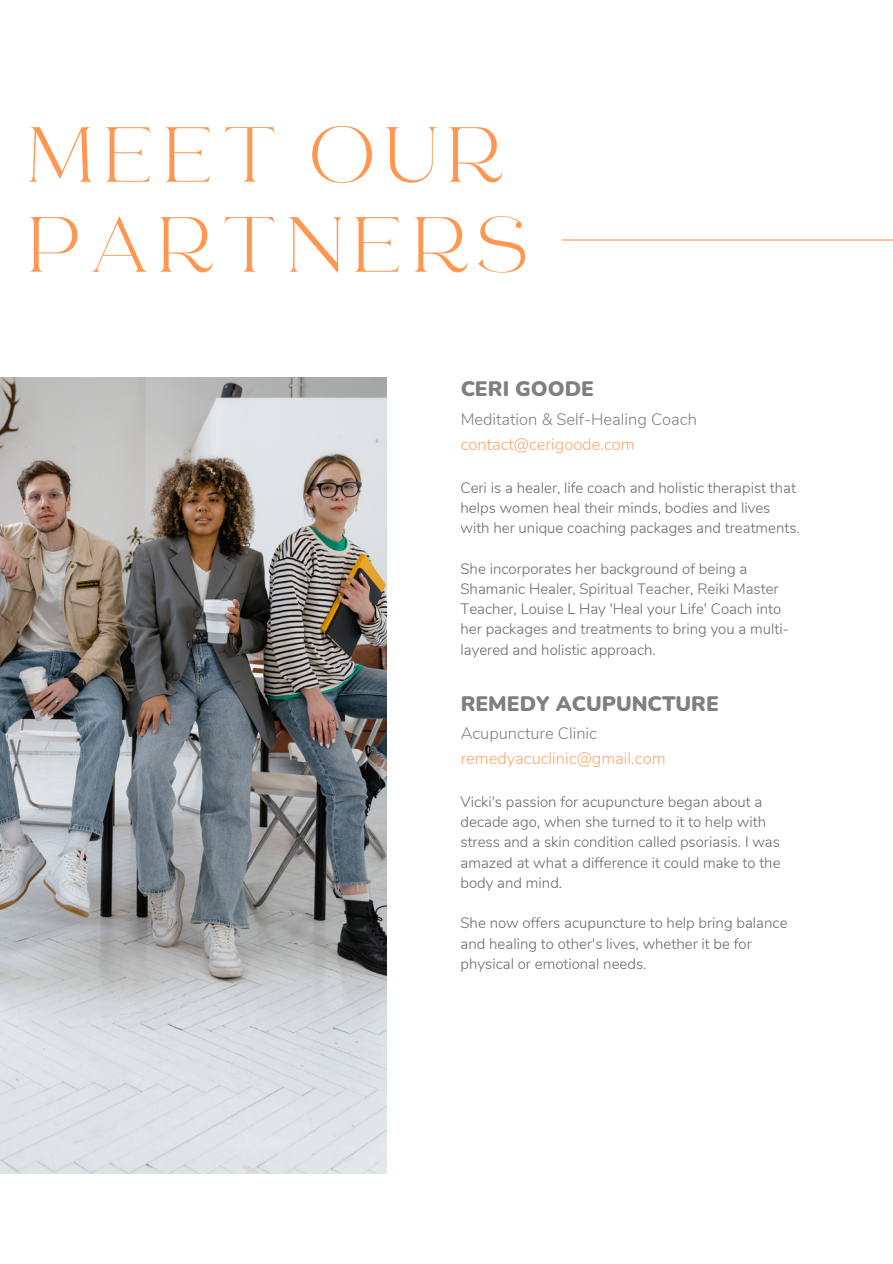
<style>
.page{position:relative;width:893px;height:1264px;background:#fff}
.page>*{position:absolute;margin:0;border:0;box-sizing:border-box;transform-origin:0 0}
.t1{font:77.55px/89.8px "RTL Ansam Ansam";letter-spacing:.07em;color:#ff9750}
.t2{font:900 21px "Nunito";color:#696969}
.t3{font:300 16.5px "Nunito";color:#ff9750}
.t4{font:300 16.5px "Nunito";color:#696969}
.t5{font:300 15px/20.2px "Nunito";color:#696969}
</style>
<div class="page">
<hr style="left:562px;top:239px;width:330px;height:1px;background:#ff9750">
<img style="left:0;top:377px;width:386px;height:796px">
<p class="t1" style="left:29px;top:117px;width:504px">MEET OUR<br>PARTNERS</p>
<h2 class="t2" style="left:460px;top:375px;width:135px">CERI GOODE</h2>
<p class="t4" style="left:460px;top:408px;width:238px">Meditation &amp; Self-Healing Coach</p>
<p class="t3" style="left:460px;top:433px;width:176px">contact@cerigoode.com</p>
<p class="t5" style="left:460px;top:477px;width:341px">Ceri is a healer, life coach and holistic therapist that helps women heal their minds, bodies and lives with her unique coaching packages and treatments.</p>
<p class="t5" style="left:460px;top:558px;width:330px">She incorporates her background of being a Shamanic Healer, Spiritual Teacher, Reiki Master Teacher, Louise L Hay 'Heal your Life' Coach into her packages and treatments to bring you a multi&shy;layered and holistic approach.</p>
<h2 class="t2" style="left:460px;top:689px;width:260px">REMEDY ACUPUNCTURE</h2>
<p class="t4" style="left:460px;top:722px;width:138px">Acupuncture Clinic</p>
<p class="t3" style="left:460px;top:747px;width:206px">remedyacuclinic@gmail.com</p>
<p class="t5" style="left:460px;top:791px;width:321px">Vicki's passion for acupuncture began about a decade ago, when she turned to it to help with stress and a skin condition called psoriasis. I was amazed at what a difference it could make to the body and mind.</p>
<p class="t5" style="left:460px;top:913px;width:328px">She now offers acupuncture to help bring balance and healing to other's lives, whether it be for physical or emotional needs.</p>
</div>
